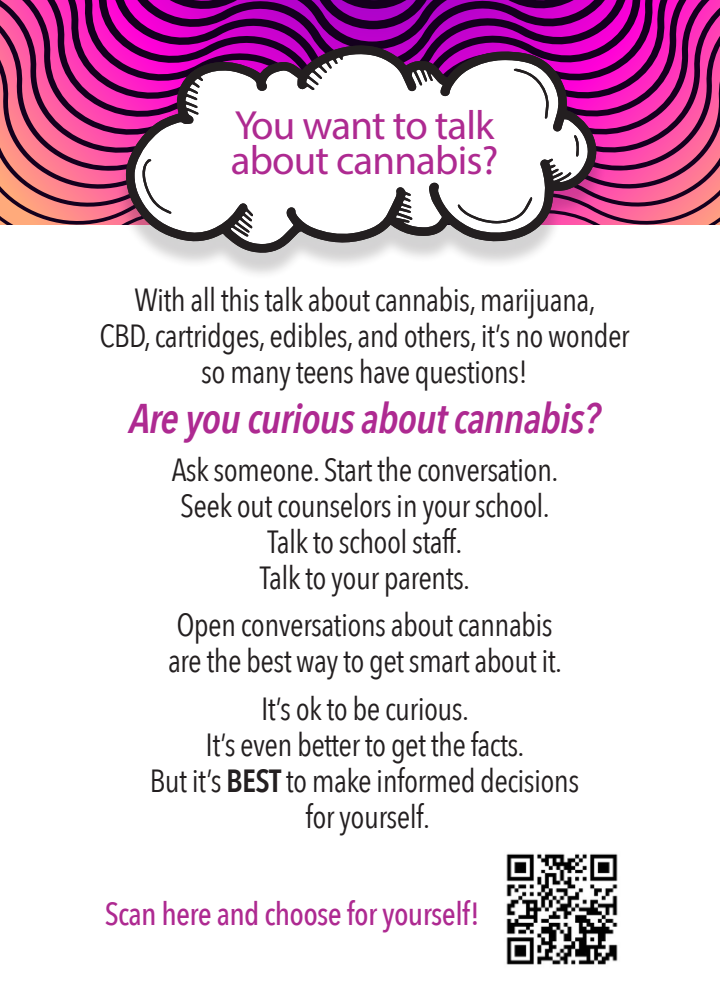
<style>
.page{position:relative;width:720px;height:1008px;background:#fff}
.page>*{position:absolute;margin:0;border:0;box-sizing:border-box;transform-origin:0 0}
.t1{font:italic 600 41.6px "Avenir Next Condensed";letter-spacing:-.02em;color:#ae2a91}
.t2{font:40.8px/34.4px "Myriad Pro";letter-spacing:-.02em;color:#ae2a91}
.t3{font:32px/36px "Avenir Next Condensed";letter-spacing:-.02em;color:#231f20;text-align:center}
.t4{font:500 32px "Avenir Next Condensed";letter-spacing:-.02em;color:#ae2a91}
.s1{font-weight:600}
</style>
<div class="page">
<svg style="left:0;top:0;width:720px;height:225px;background:#a32b7c"></svg>
<div style="left:116px;top:54px;width:490px;height:226px;background:#231f20;opacity:.2"></div>
<svg style="left:126px;top:45px;width:472px;height:210px"></svg>
<img style="left:506px;top:853px;width:112px;height:112px">
<p class="t2" style="left:231px;top:108px;width:269px">You want to talk about cannabis?</p>
<p class="t3" style="left:99px;top:281px;width:532px">With all this talk about cannabis, marijuana,<br>CBD, cartridges, edibles, and others, it’s no wonder so many teens have questions!</p>
<p class="t1" style="left:129px;top:393px;width:472px">Are you curious about cannabis?</p>
<p class="t3" style="left:172px;top:450px;width:388px">Ask someone. Start the conversation.<br>Seek out counselors in your school.<br>Talk to school staff.<br>Talk to your parents.</p>
<p class="t3" style="left:168px;top:606px;width:396px;text-align:left">Open conversations about cannabis are the best way to get smart about it.</p>
<p class="t3" style="left:261px;top:689px;width:210px">It’s ok to be curious.</p>
<p class="t3" style="left:206px;top:725px;width:320px">It’s even better to get the facts.</p>
<p class="t3" style="left:150px;top:761px;width:431px">But it’s <span class="s1">BEST</span> to make informed decisions for yourself.</p>
<p class="t4" style="left:105px;top:895px;width:377px">Scan here and choose for yourself!</p>
</div>
